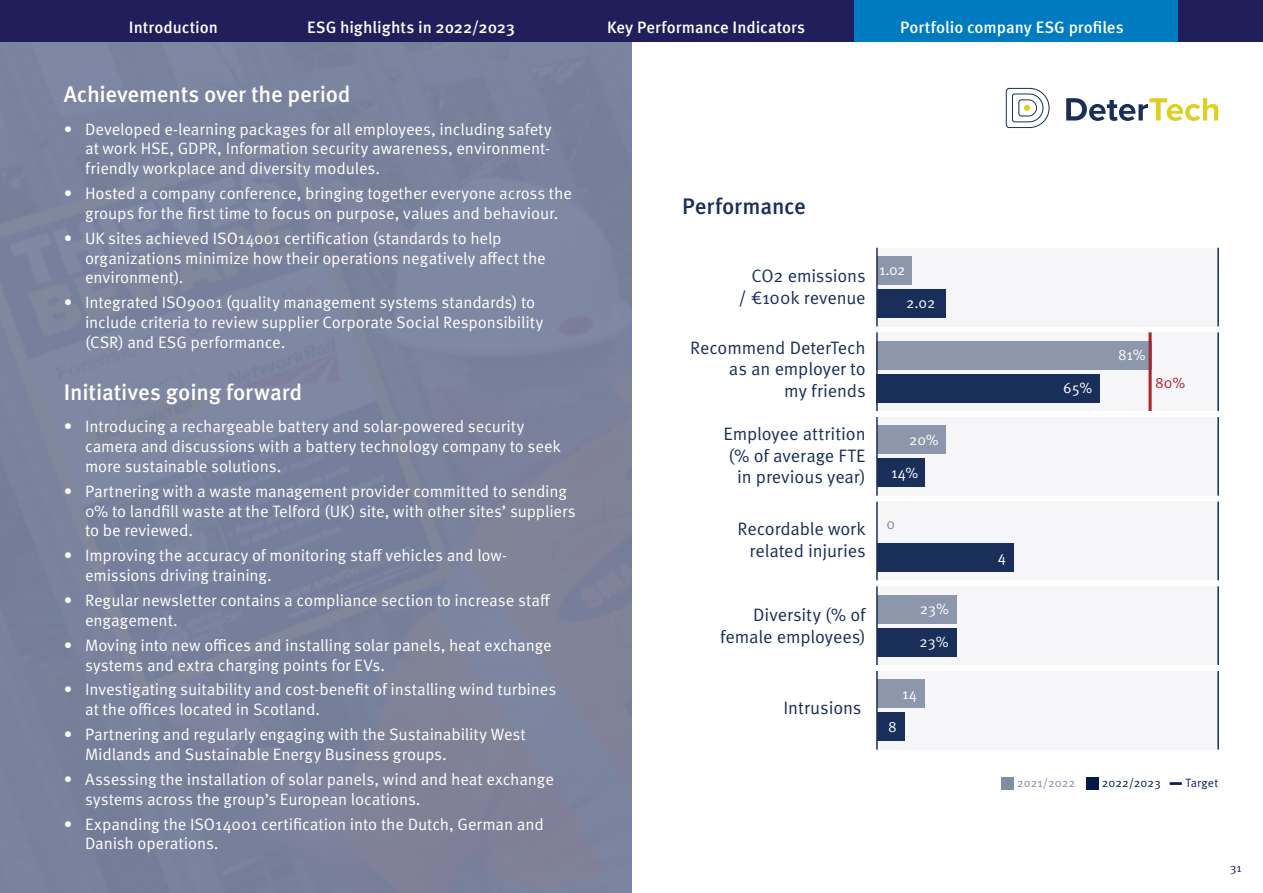
<style>
.page{position:relative;width:1263px;height:893px;background:#fff}
.page>*{position:absolute;margin:0;border:0;box-sizing:border-box;transform-origin:0 0}
.t1{font:500 22.5px "Meta Pro";letter-spacing:-.01em;color:#fff}
.t2{font:500 22.5px "Meta Pro";letter-spacing:-.01em;color:#192f59}
.t3{font:18px/21.6px "Meta Pro Norm";letter-spacing:-.01em;color:#192f59;text-align:right}
.t4{font:16.5px/19.8px "Meta Pro Norm";letter-spacing:-.01em;color:#fff}
.t5{font:500 16.5px "Meta Pro";color:#fff}
.t6{font:15.45px "Meta Pro Norm";color:#fff;scale:.8 1}
.t7{font:15px/32.8px "Meta Pro Norm";letter-spacing:-.005em;color:#fff}
.t8{font:15px "Meta Pro Norm";color:#af2127}
.t9{font:15px "Meta Pro Norm";color:#818da4}
.t10{font:12px "Meta Pro Norm";letter-spacing:.005em;color:#818da4}
.t11{font:12px "Meta Pro Norm";letter-spacing:.005em;color:#031a49}
.t12{font:12px "Meta Pro Norm";letter-spacing:.015em;color:#121c63}
.t13{font:12px "Meta Pro Norm";color:#201e5b}
</style>
<div class="page">
<div style="left:0;top:0;width:1263px;height:43px;background:#201e5b"></div>
<div style="left:854px;top:0;width:324px;height:43px;background:#007bc1"></div>
<div style="left:877px;top:671px;width:341px;height:79px;background:#f6f6f9"></div>
<div style="left:0;top:43px;width:631px;height:850px;background:#7a84a0"></div>
<div style="left:877px;top:248px;width:341px;height:78px;background:#f6f6f9"></div>
<div style="left:877px;top:289px;width:69px;height:29px;background:#192f59"></div>
<hr style="left:1217px;top:248px;width:2px;height:78px;background:#192f59">
<div style="left:877px;top:332px;width:341px;height:79px;background:#f6f6f9"></div>
<hr style="left:1217px;top:332px;width:2px;height:79px;background:#192f59">
<div style="left:877px;top:374px;width:223px;height:28px;background:#192f59"></div>
<hr style="left:1217px;top:671px;width:2px;height:79px;background:#192f59">
<div style="left:877px;top:586px;width:341px;height:79px;background:#f6f6f9"></div>
<div style="left:877px;top:502px;width:341px;height:78px;background:#f6f6f9"></div>
<hr style="left:1217px;top:502px;width:2px;height:78px;background:#192f59">
<hr style="left:876px;top:502px;width:2px;height:78px;background:#192f59">
<hr style="left:1217px;top:586px;width:2px;height:79px;background:#192f59">
<div style="left:877px;top:595px;width:79px;height:28px;background:#8c97ac"></div>
<div style="left:877px;top:628px;width:79px;height:28px;background:#192f59"></div>
<hr style="left:876px;top:586px;width:2px;height:79px;background:#192f59">
<div style="left:877px;top:543px;width:136px;height:29px;background:#192f59"></div>
<div style="left:877px;top:417px;width:341px;height:79px;background:#f6f6f9"></div>
<hr style="left:1217px;top:417px;width:2px;height:79px;background:#192f59">
<div style="left:877px;top:679px;width:48px;height:29px;background:#8c97ac"></div>
<div style="left:877px;top:712px;width:27px;height:29px;background:#192f59"></div>
<hr style="left:876px;top:671px;width:2px;height:79px;background:#192f59">
<div style="left:877px;top:458px;width:48px;height:29px;background:#192f59"></div>
<div style="left:877px;top:425px;width:68px;height:29px;background:#8c97ac"></div>
<div style="left:877px;top:341px;width:275px;height:29px;background:#8c97ac"></div>
<div style="left:877px;top:256px;width:35px;height:29px;background:#8c97ac"></div>
<hr style="left:876px;top:417px;width:2px;height:79px;background:#192f59">
<hr style="left:1148px;top:332px;width:3px;height:79px;background:#ae2328">
<svg style="left:1066px;top:98px;width:152px;height:23px"></svg>
<svg style="left:1006px;top:88px;width:43px;height:40px"></svg>
<svg style="left:1170px;top:782px;width:12px;height:3px"></svg>
<div style="left:1001px;top:777px;width:12px;height:13px;background:#818da4"></div>
<div style="left:1086px;top:777px;width:12px;height:13px;background:#031a49"></div>
<hr style="left:876px;top:248px;width:2px;height:78px;background:#192f59">
<hr style="left:876px;top:332px;width:2px;height:79px;background:#192f59">
<p class="t5" style="left:129px;top:15px;width:91px">Introduction</p>
<p class="t5" style="left:307px;top:15px;width:209px">ESG highlights in 2022/2023</p>
<p class="t5" style="left:607px;top:15px;width:199px">Key Performance Indicators</p>
<p class="t5" style="left:900px;top:15px;width:225px">Portfolio company ESG profiles</p>
<h1 class="t1" style="left:64px;top:77px;width:288px">Achievements over the period</h1>
<p class="t4" style="left:85px;top:118px;width:468px;text-align:justify;text-indent:-21px">• Developed e-learning packages for all employees, including safety at work HSE, GDPR, Information security awareness, environment&shy;friendly workplace and diversity modules.</p>
<p class="t4" style="left:64px;top:182px;width:510px;text-align:center">• Hosted a company conference, bringing together everyone across the groups for the first time to focus on purpose, values and behaviour.</p>
<p class="t4" style="left:85px;top:227px;width:462px;text-indent:-21px">• UK sites achieved ISO14001 certification (standards to help organizations minimize how their operations negatively affect the environment).</p>
<p class="t4" style="left:85px;top:292px;width:460px;text-indent:-21px">• Integrated ISO9001 (quality management systems standards) to include criteria to review supplier Corporate Social Responsibility (CSR) and ESG performance.</p>
<h1 class="t1" style="left:64px;top:375px;width:240px">Initiatives going forward</h1>
<p class="t4" style="left:85px;top:416px;width:477px;text-indent:-21px">• Introducing a rechargeable battery and solar-powered security camera and discussions with a battery technology company to seek more sustainable solutions.</p>
<p class="t4" style="left:85px;top:480px;width:492px;text-indent:-21px">• Partnering with a waste management provider committed to sending<br>0% to landfill waste at the Telford (UK) site, with other sites’ suppliers to be reviewed.</p>
<p class="t4" style="left:85px;top:545px;width:424px;text-indent:-21px">• Improving the accuracy of monitoring staff vehicles and low&shy;emissions driving training.</p>
<p class="t4" style="left:85px;top:589px;width:467px;text-indent:-21px">• Regular newsletter contains a compliance section to increase staff engagement.</p>
<p class="t4" style="left:85px;top:634px;width:468px;text-indent:-21px">• Moving into new offices and installing solar panels, heat exchange systems and extra charging points for EVs.</p>
<p class="t4" style="left:85px;top:679px;width:473px;text-indent:-21px">• Investigating suitability and cost-benefit of installing wind turbines at the offices located in Scotland.</p>
<p class="t4" style="left:85px;top:723px;width:442px;text-indent:-21px">• Partnering and regularly engaging with the Sustainability West<br>Midlands and Sustainable Energy Business groups.</p>
<p class="t4" style="left:85px;top:768px;width:470px;text-indent:-21px">• Assessing the installation of solar panels, wind and heat exchange systems across the group’s European locations.</p>
<p class="t4" style="left:85px;top:813px;width:460px;text-indent:-21px">• Expanding the ISO14001 certification into the Dutch, German and<br>Danish operations.</p>
<h1 class="t2" style="left:682px;top:188px;width:125px">Performance</h1>
<p class="t3" style="left:738px;top:264px;width:129px">CO2 emissions<br>/ €100k revenue</p>
<p class="t3" style="left:690px;top:335px;width:177px">Recommend DeterTech as an employer to<br>my friends</p>
<p class="t3" style="left:723px;top:422px;width:144px">Employee attrition (% of average FTE in previous year)</p>
<p class="t3" style="left:738px;top:517px;width:130px">Recordable work related injuries</p>
<p class="t7" style="left:879px;top:253px;width:28px">1.02</p>
<p class="t7" style="left:906px;top:286px;width:31px">2.02</p>
<p class="t7" style="left:909px;top:422px;width:31px">20%</p>
<p class="t7" style="left:891px;top:455px;width:29px">14%</p>
<p class="t9" style="left:886px;top:513px;width:10px">0</p>
<p class="t3" style="left:720px;top:603px;width:148px">Diversity (% of female employees)</p>
<p class="t3" style="left:783px;top:696px;width:80px">Intrusions</p>
<p class="t7" style="left:920px;top:591px;width:31px">23%<br>23%</p>
<p class="t7" style="left:902px;top:676px;width:17px">14</p>
<p class="t7" style="left:888px;top:709px;width:10px">8</p>
<p class="t7" style="left:1063px;top:370px;width:31px">65%</p>
<p class="t6" style="left:1121px;top:343px;width:30px">81%</p>
<p class="t7" style="left:1118px;top:337px;width:29px">81%</p>
<p class="t8" style="left:1155px;top:372px;width:32px">80%</p>
<p class="t7" style="left:998px;top:540px;width:10px">4</p>
<p class="t10" style="left:1017px;top:774px;width:59px">2021/2022</p>
<p class="t11" style="left:1102px;top:774px;width:60px">2022/2023</p>
<p class="t12" style="left:1185px;top:774px;width:34px">Target</p>
<p class="t13" style="left:1230px;top:858px;width:13px">31</p>
</div>
